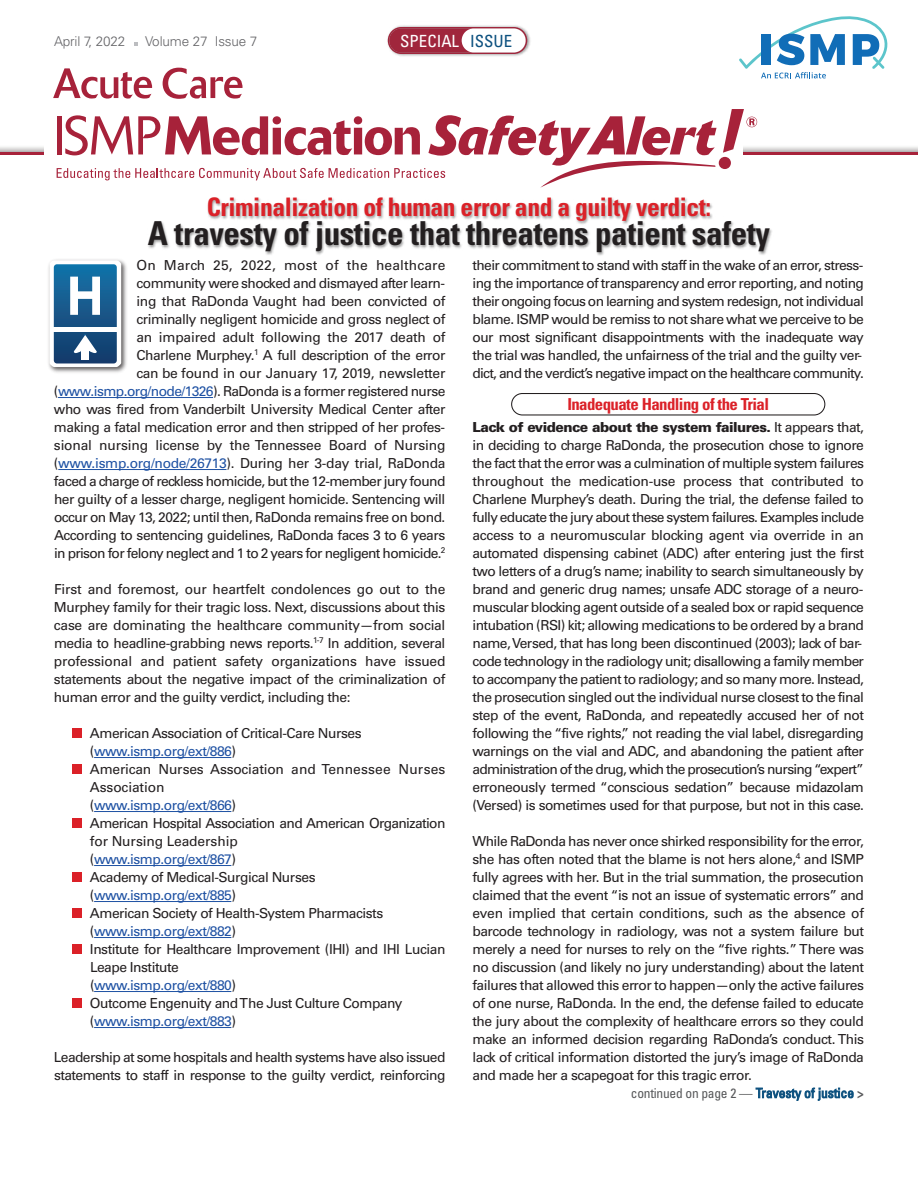
<style>
.page{position:relative;width:918px;height:1188px;background:#fff}
.page>*{position:absolute;margin:0;border:0;box-sizing:border-box;transform-origin:0 0}
.t1{font:700 condensed 33px "Univers LT Std";letter-spacing:-.015em;color:#231f20}
.t2{font:700 condensed 25.5px "Univers LT Std";letter-spacing:-.015em;color:#db2128}
.t3{font:condensed 16.8px "Univers LT Std";color:#fff}
.t4{font:700 condensed 16.5px "Univers LT Std";letter-spacing:-.035em;color:#db2128}
.t5{font:13.8px/18px "Univers LT Std";letter-spacing:-.04em;color:#231f20}
.t6{font:condensed 13.5px "Univers LT Std";letter-spacing:-.01em;color:#57585a}
.t7{font:300 13.5px "Univers LT Std";letter-spacing:-.01em;color:#636366}
.s1{color:#0d517f}
.s2{color:#1e51a3}
.s3{font-weight:900}
.s4{font-weight:700}
</style>
<div class="page">
<svg style="left:757px;top:147px;width:161px;height:5px"></svg>
<hr style="left:743px;top:152px;width:175px;height:2px;background:#a7223a">
<svg style="left:0;top:147px;width:43px;height:5px"></svg>
<hr style="left:0;top:152px;width:43px;height:2px;background:#a7223a">
<svg style="left:53px;top:68px;width:99px;height:31px"></svg>
<svg style="left:163px;top:68px;width:80px;height:31px"></svg>
<svg style="left:57px;top:109px;width:700px;height:79px"></svg>
<svg style="left:739px;top:16px;width:149px;height:62px"></svg>
<svg style="left:134px;top:42px;width:4px;height:4px"></svg>
<hr style="left:58px;top:397px;width:155px;height:1px;background:#1e51a3">
<hr style="left:58px;top:469px;width:169px;height:1px;background:#1e51a3">
<hr style="left:94px;top:757px;width:137px;height:1px;background:#1e51a3">
<hr style="left:94px;top:811px;width:137px;height:1px;background:#1e51a3">
<hr style="left:94px;top:865px;width:137px;height:1px;background:#1e51a3">
<hr style="left:94px;top:901px;width:137px;height:1px;background:#1e51a3">
<hr style="left:94px;top:937px;width:137px;height:1px;background:#1e51a3">
<hr style="left:94px;top:991px;width:137px;height:1px;background:#1e51a3">
<hr style="left:94px;top:1027px;width:137px;height:1px;background:#1e51a3">
<svg style="left:511px;top:393px;width:314px;height:23px"></svg>
<div style="left:72px;top:819px;width:9px;height:9px;background:#db2128"></div>
<div style="left:72px;top:873px;width:9px;height:9px;background:#db2128"></div>
<div style="left:72px;top:945px;width:9px;height:9px;background:#db2128"></div>
<div style="left:72px;top:999px;width:9px;height:9px;background:#db2128"></div>
<div style="left:72px;top:729px;width:9px;height:9px;background:#db2128"></div>
<div style="left:72px;top:909px;width:9px;height:9px;background:#db2128"></div>
<div style="left:72px;top:765px;width:9px;height:9px;background:#db2128"></div>
<img style="left:48px;top:268px;width:79px;height:105px">
<svg style="left:50px;top:268px;width:71px;height:99px"></svg>
<img style="left:48px;top:197px;width:724px;height:71px">
<img style="left:387px;top:25px;width:144px;height:31px">
<svg style="left:388px;top:27px;width:139px;height:27px;background:#a5374b"></svg>
<div style="left:462px;top:28px;width:64px;height:24px;background:#fff;border-radius:12px"></div>
<p class="t7" style="left:54px;top:36px;width:73px">April 7, 2022</p>
<p class="t7" style="left:145px;top:36px;width:114px">Volume 27 Issue 7</p>
<p class="t3" style="left:400px;top:35px;width:113px">SPECIAL <span class="s1">ISSUE</span></p>
<h2 class="t2" style="left:207px;top:198px;width:506px">Criminalization of human error and a guilty verdict:</h2>
<h1 class="t1" style="left:148px;top:221px;width:624px">A travesty of justice that threatens patient safety</h1>
<p class="t5" style="left:54px;top:257px;width:393px;text-align:right">On March 25, 2022, most of the healthcare<br>community were shocked and dismayed after learn-<br>ing that RaDonda Vaught had been convicted of<br>criminally negligent homicide and gross neglect of<br>an impaired adult following the 2017 death of<br>Charlene Murphey.<sup>1</sup> A full description of the error<br>can be found in our January 17, 2019, newsletter (<span class="s2">www.ismp.org/node/1326</span>). RaDonda is a former registered nurse who was fired from Vanderbilt University Medical Center after making a fatal medication error and then stripped of her profes&shy;sional nursing license by the Tennessee Board of Nursing (<span class="s2">www.ismp.org/node/26713</span>). During her 3-day trial, RaDonda faced a charge of reckless homicide, but the 12-member jury found her guilty of a lesser charge, negligent homicide. Sentencing will occur on May 13, 2022; until then, RaDonda remains free on bond.<br>According to sentencing guidelines, RaDonda faces 3 to 6 years in prison for felony neglect and 1 to 2 years for negligent homicide.<sup>2</sup></p>
<p class="t5" style="left:54px;top:581px;width:393px;text-align:justify">First and foremost, our heartfelt condolences go out to the Murphey family for their tragic loss. Next, discussions about this case are dominating the healthcare community—from social media to headline-grabbing news reports.<sup>1-7</sup> In addition, several professional and patient safety organizations have issued statements about the negative impact of the criminalization of human error and the guilty verdict, including the:</p>
<p class="t5" style="left:90px;top:725px;width:357px">American Association of Critical-Care Nurses (<span class="s2">www.ismp.org/ext/886</span>)<br>American Nurses Association and Tennessee Nurses Association<br>(<span class="s2">www.ismp.org/ext/866</span>)<br>American Hospital Association and American Organization for Nursing Leadership<br>(<span class="s2">www.ismp.org/ext/867</span>)<br>Academy of Medical-Surgical Nurses (<span class="s2">www.ismp.org/ext/885</span>)<br>American Society of Health-System Pharmacists (<span class="s2">www.ismp.org/ext/882</span>)<br>Institute for Healthcare Improvement (IHI) and IHI Lucian Leape Institute<br>(<span class="s2">www.ismp.org/ext/880</span>)<br>Outcome Engenuity andThe Just Culture Company (<span class="s2">www.ismp.org/ext/883</span>)</p>
<p class="t5" style="left:54px;top:1049px;width:393px">Leadership at some hospitals and health systems have also issued statements to staff in response to the guilty verdict, reinforcing</p>
<p class="t5" style="left:472px;top:257px;width:393px">their commitment to stand with staff in the wake of an error, stress&shy;ing the importance of transparency and error reporting, and noting their ongoing focus on learning and system redesign, not individual blame. ISMP would be remiss to not share what we perceive to be our most significant disappointments with the inadequate way the trial was handled, the unfairness of the trial and the guilty ver&shy;dict, and the verdict’s negative impact on the healthcare community.</p>
<p class="t4" style="left:567px;top:398px;width:203px">Inadequate Handling of the Trial</p>
<p class="t5" style="left:472px;top:419px;width:393px"><span class="s3">Lack of evidence about the system failures.</span> It appears that, in deciding to charge RaDonda, the prosecution chose to ignore the fact that the error was a culmination of multiple system failures throughout the medication-use process that contributed to Charlene Murphey’s death. During the trial, the defense failed to fully educate the jury about these system failures. Examples include access to a neuromuscular blocking agent via override in an automated dispensing cabinet (ADC) after entering just the first two letters of a drug’s name; inability to search simultaneously by brand and generic drug names; unsafe ADC storage of a neuro&shy;muscular blocking agent outside of a sealed box or rapid sequence intubation (RSI) kit; allowing medications to be ordered by a brand name,Versed, that has long been discontinued (2003); lack of bar&shy;code technology in the radiology unit; disallowing a family member to accompany the patient to radiology; and so many more. Instead, the prosecution singled out the individual nurse closest to the final step of the event, RaDonda, and repeatedly accused her of not following the “five rights,” not reading the vial label, disregarding warnings on the vial and ADC, and abandoning the patient after administration of the drug, which the prosecution’s nursing“expert” erroneously termed “conscious sedation” because midazolam (Versed) is sometimes used for that purpose, but not in this case.</p>
<p class="t5" style="left:472px;top:833px;width:393px;text-align:justify">While RaDonda has never once shirked responsibility for the error, she has often noted that the blame is not hers alone,<sup>4</sup> and ISMP fully agrees with her. But in the trial summation, the prosecution claimed that the event “is not an issue of systematic errors” and even implied that certain conditions, such as the absence of barcode technology in radiology, was not a system failure but merely a need for nurses to rely on the “five rights.” There was no discussion (and likely no jury understanding) about the latent failures that allowed this error to happen—only the active failures of one nurse, RaDonda. In the end, the defense failed to educate the jury about the complexity of healthcare errors so they could make an informed decision regarding RaDonda’s conduct. This lack of critical information distorted the jury’s image of RaDonda and made her a scapegoat for this tragic error.</p>
<p class="t6" style="left:631px;top:1088px;width:235px">continued on page 2 — <span class="s1">Travesty of justice</span> <span class="s4">&gt;</span></p>
</div>
